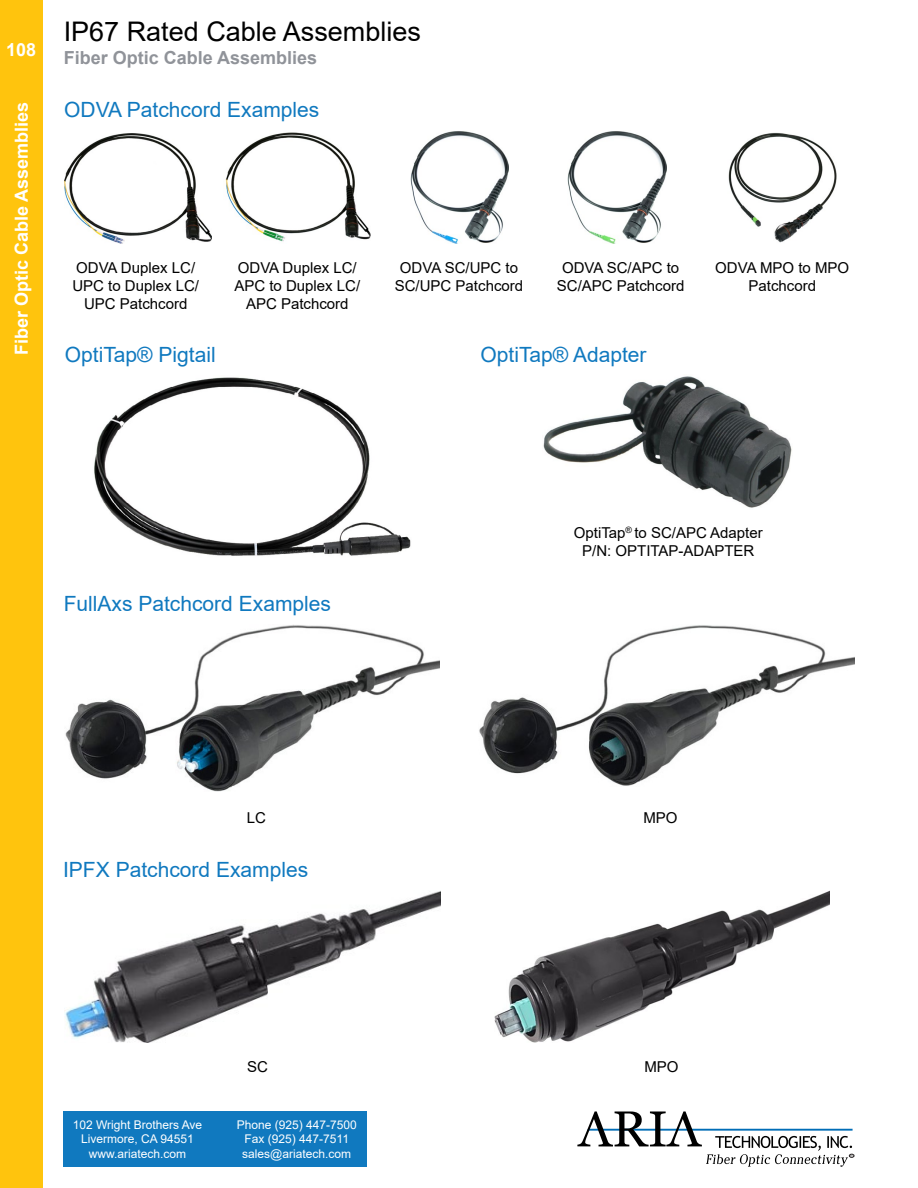
<style>
.page{position:relative;width:918px;height:1188px;background:#fff}
.page>*{position:absolute;margin:0;border:0;box-sizing:border-box;transform-origin:0 0}
.t1{font:27px "Arial";color:#000}
.t2{font:21px "Arial";color:#1079bf}
.t3{font:700 18px "Arial";color:#fff}
.t4{font:700 18px "Arial";color:#909399}
.t5{font:15px/18px "Arial";color:#000;text-align:center}
.t6{font:12px/14.4px "Arial";color:#fff;text-align:center}
</style>
<div class="page">
<svg style="left:577px;top:1111px;width:277px;height:56px"></svg>
<div style="left:64px;top:1111px;width:303px;height:56px;background:#1079bf"></div>
<div style="left:0;top:0;width:43px;height:1188px;background:#ffc40d"></div>
<img style="left:479px;top:625px;width:376px;height:161px">
<img style="left:65px;top:625px;width:375px;height:167px">
<img style="left:64px;top:891px;width:377px;height:151px">
<img style="left:494px;top:891px;width:335px;height:151px">
<img style="left:225px;top:132px;width:146px;height:110px">
<img style="left:728px;top:132px;width:109px;height:111px">
<img style="left:567px;top:131px;width:99px;height:113px">
<img style="left:410px;top:131px;width:99px;height:113px">
<img style="left:65px;top:133px;width:147px;height:111px">
<img style="left:543px;top:376px;width:249px;height:132px">
<img style="left:94px;top:377px;width:317px;height:179px">
<p class="t3" style="left:6px;top:37px;width:32px">108</p>
<p class="t3" style="left:9px;top:355px;width:255px;rotate:-90deg">Fiber Optic Cable Assemblies</p>
<h1 class="t1" style="left:64px;top:13px;width:359px">IP67 Rated Cable Assemblies</h1>
<p class="t4" style="left:64px;top:45px;width:255px">Fiber Optic Cable Assemblies</p>
<h2 class="t2" style="left:64px;top:95px;width:257px">ODVA Patchcord Examples</h2>
<p class="t5" style="left:72px;top:258px;width:128px">ODVA Duplex LC/<br>UPC to Duplex LC/<br>UPC Patchcord</p>
<p class="t5" style="left:234px;top:258px;width:127px">ODVA Duplex LC/<br>APC to Duplex LC/<br>APC Patchcord</p>
<p class="t5" style="left:395px;top:258px;width:130px">ODVA SC/UPC to<br>SC/UPC Patchcord</p>
<p class="t5" style="left:557px;top:258px;width:129px">ODVA SC/APC to<br>SC/APC Patchcord</p>
<p class="t5" style="left:715px;top:258px;width:135px">ODVA MPO to MPO<br>Patchcord</p>
<h2 class="t2" style="left:481px;top:340px;width:168px">OptiTap® Adapter</h2>
<h2 class="t2" style="left:65px;top:340px;width:152px">OptiTap® Pigtail</h2>
<h2 class="t2" style="left:64px;top:590px;width:269px">FullAxs Patchcord Examples</h2>
<p class="t5" style="left:574px;top:524px;width:190px">OptiTap<sup>®</sup> to SC/APC Adapter<br>P/N: OPTITAP-ADAPTER</p>
<p class="t5" style="left:247px;top:808px;width:21px">LC</p>
<p class="t5" style="left:643px;top:808px;width:36px">MPO</p>
<h2 class="t2" style="left:63px;top:855px;width:247px">IPFX Patchcord Examples</h2>
<p class="t5" style="left:247px;top:1058px;width:22px">SC</p>
<p class="t5" style="left:644px;top:1058px;width:36px">MPO</p>
<p class="t6" style="left:73px;top:1118px;width:131px">102 Wright Brothers Ave<br>Livermore, CA 94551 www.ariatech.com</p>
<p class="t6" style="left:237px;top:1118px;width:122px">Phone (925) 447-7500<br>Fax (925) 447-7511 sales@ariatech.com</p>
</div>
